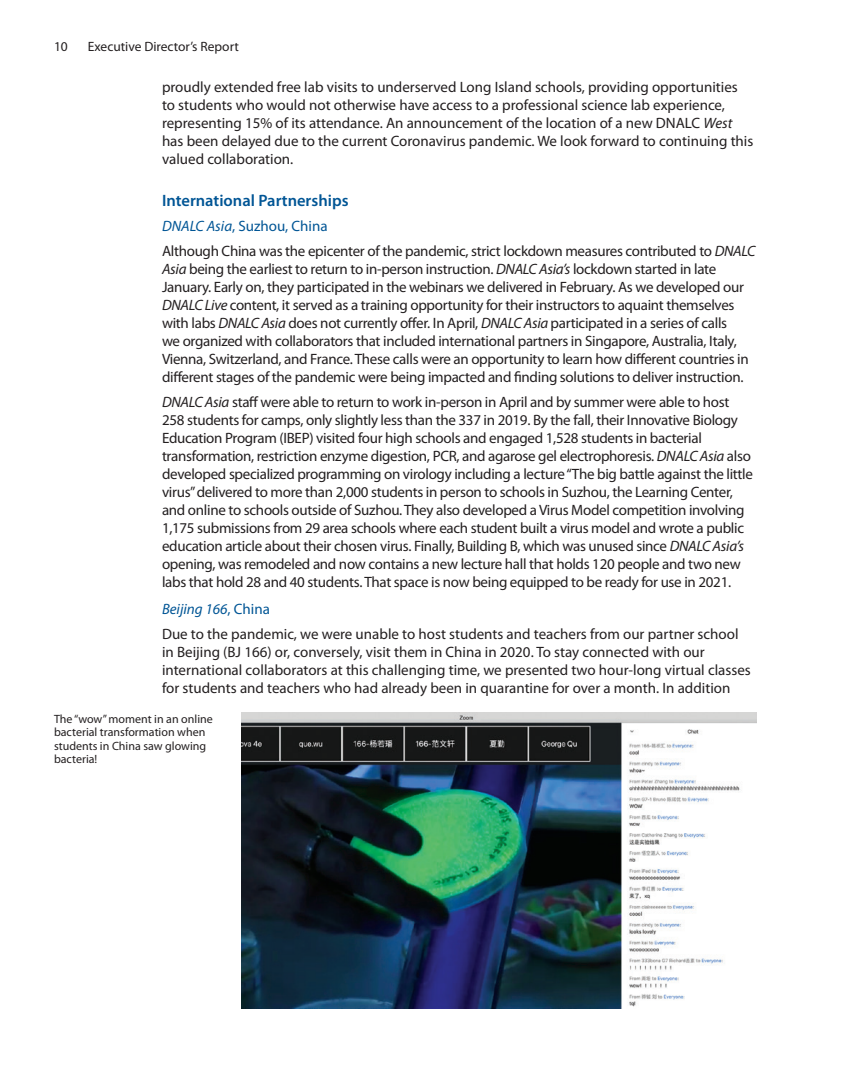
<style>
.page{position:relative;width:864px;height:1080px;background:#fff}
.page>*{position:absolute;margin:0;border:0;box-sizing:border-box;transform-origin:0 0}
.Paragraph_Style_AnnR{font:600 16.5px "Myriad Pro";color:#005595}
.Paragraph_Style_AnnR-2{font:15px/18px "Myriad Pro";letter-spacing:-.02em;color:#231f20}
.Paragraph_Style_AnnR-3{font:15px/18px "Myriad Pro";color:#231f20}
.Paragraph_Style_AnnR-4{font:15px "Myriad Pro";color:#005595}
.Paragraph_Style_AnnR-5{font:italic 15px "Myriad Pro";color:#005595}
.t1{font:13.5px "Myriad Pro";color:#231f20}
.t2{font:12px/13.5px "Myriad Pro";color:#231f20}
.s1{font-style:italic}
.s2{font-style:normal}
</style>
<div class="page">
<img style="left:241px;top:712px;width:516px;height:297px">
<p class="t1" style="left:54px;top:38px;width:15px">10</p>
<p class="t1" style="left:88px;top:38px;width:152px">Executive Director’s Report</p>
<p class="Paragraph_Style_AnnR-3" style="left:162px;top:78px;width:593px">proudly extended free lab visits to underserved Long Island schools, providing opportunities to students who would not otherwise have access to a professional science lab experience, representing 15% of its attendance. An announcement of the location of a new DNALC <span class="s1">West </span>has been delayed due to the current Coronavirus pandemic. We look forward to continuing this valued collaboration.</p>
<p class="Paragraph_Style_AnnR" style="left:162px;top:190px;width:188px">International Partnerships</p>
<p class="Paragraph_Style_AnnR-4" style="left:162px;top:217px;width:167px"><span class="s1">DNALC Asia</span>, Suzhou, China</p>
<p class="Paragraph_Style_AnnR-2" style="left:162px;top:241px;width:595px">Although China was the epicenter of the pandemic, strict lockdown measures contributed to <span class="s1">DNALC Asia</span> being the earliest to return to in-person instruction. <span class="s1">DNALC Asia’s</span> lockdown started in late January. Early on, they participated in the webinars we delivered in February. As we developed our <span class="s1">DNALC Live</span> content, it served as a training opportunity for their instructors to aquaint themselves with labs <span class="s1">DNALC Asia</span> does not currently offer. In April, <span class="s1">DNALC Asia</span> participated in a series of calls<br>we organized with collaborators that included international partners in Singapore, Australia, Italy, Vienna, Switzerland, and France. These calls were an opportunity to learn how different countries in different stages of the pandemic were being impacted and finding solutions to deliver instruction.</p>
<p class="Paragraph_Style_AnnR-2" style="left:162px;top:392px;width:593px"><span class="s1">DNALC Asia</span> staff were able to return to work in-person in April and by summer were able to host 258 students for camps, only slightly less than the 337 in 2019. By the fall, their Innovative Biology Education Program (IBEP) visited four high schools and engaged 1,528 students in bacterial transformation, restriction enzyme digestion, PCR, and agarose gel electrophoresis. <span class="s1">DNALC Asia</span> also developed specialized programming on virology including a lecture “The big battle against the little virus” delivered to more than 2,000 students in person to schools in Suzhou, the Learning Center, and online to schools outside of Suzhou. They also developed a Virus Model competition involving 1,175 submissions from 29 area schools where each student built a virus model and wrote a public education article about their chosen virus. Finally, Building B, which was unused since <span class="s1">DNALC Asia’s </span>opening, was remodeled and now contains a new lecture hall that holds 120 people and two new labs that hold 28 and 40 students. That space is now being equipped to be ready for use in 2021.</p>
<p class="Paragraph_Style_AnnR-5" style="left:162px;top:600px;width:110px">Beijing 166<span class="s2">, China</span></p>
<p class="Paragraph_Style_AnnR-3" style="left:162px;top:625px;width:590px">Due to the pandemic, we were unable to host students and teachers from our partner school in Beijing (BJ 166) or, conversely, visit them in China in 2020. To stay connected with our international collaborators at this challenging time, we presented two hour-long virtual classes for students and teachers who had already been in quarantine for over a month. In addition</p>
<p class="t2" style="left:54px;top:712px;width:160px">The “wow” moment in an online bacterial transformation when students in China saw glowing bacteria!</p>
</div>
